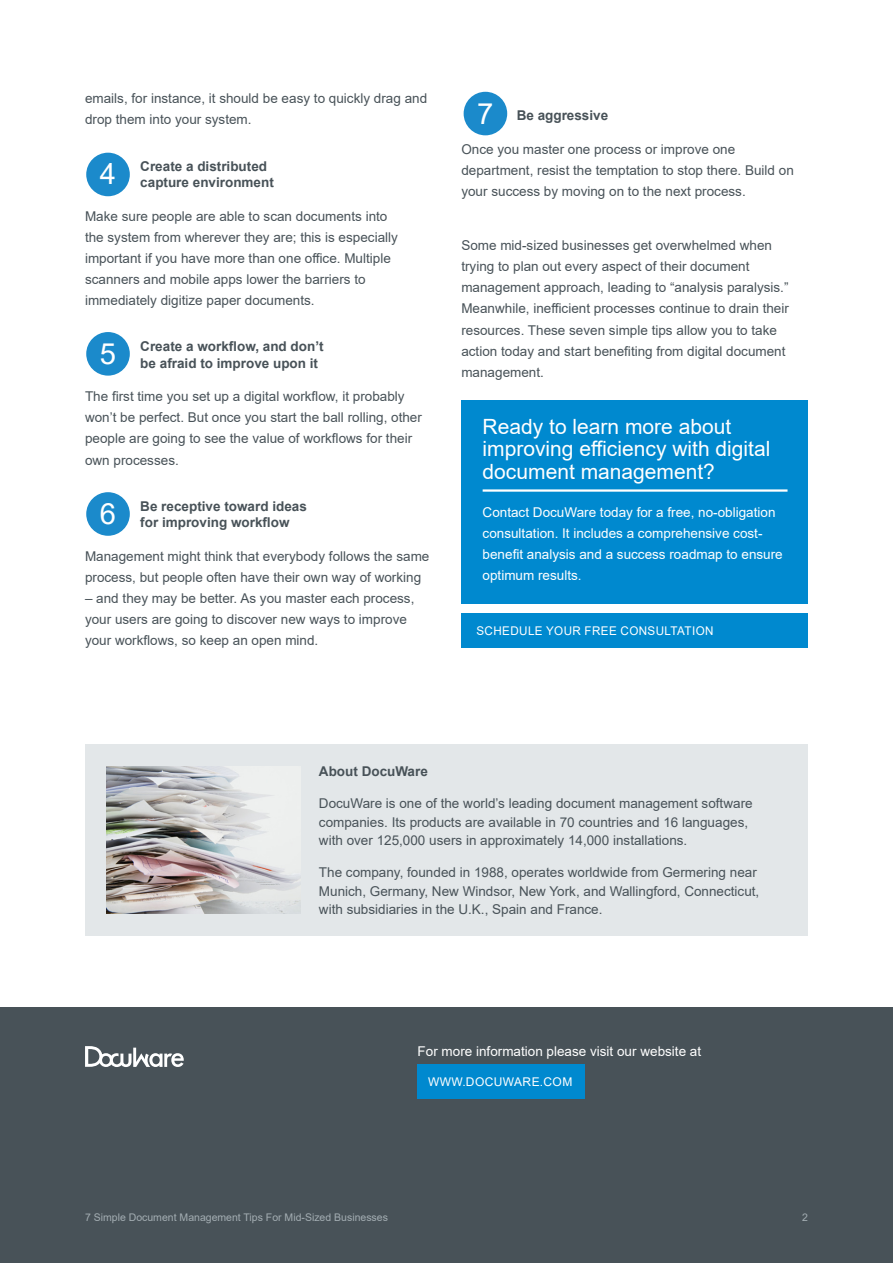
<style>
.page{position:relative;width:893px;height:1263px;background:#fff}
.page>*{position:absolute;margin:0;border:0;box-sizing:border-box;transform-origin:0 0}
.t1{font:29.25px "Arial";color:#fff}
.t2{font:21px/22.5px "Arial";color:#fff}
.t3{font:13.5px/21px "Arial";color:#485258}
.t4{font:13.5px/21px "Arial";color:#fff}
.t5{font:700 13.5px/16.5px "Arial";color:#485258}
.t6{font:12px "Arial";letter-spacing:.035em;color:#fff}
.t7{font:10.5px "Arial";color:#a3adb2}
</style>
<div class="page">
<div style="left:86px;top:332px;width:44px;height:44px;background:#1b8acb;border-radius:50%"></div>
<div style="left:86px;top:492px;width:44px;height:44px;background:#1b8acb;border-radius:50%"></div>
<div style="left:464px;top:92px;width:43px;height:43px;background:#1b8acb;border-radius:50%"></div>
<div style="left:86px;top:153px;width:44px;height:43px;background:#1b8acb;border-radius:50%"></div>
<div style="left:461px;top:401px;width:347px;height:203px;background:#0089cf"></div>
<hr style="left:483px;top:489px;width:304px;height:3px;background:#fff">
<div style="left:461px;top:614px;width:347px;height:34px;background:#0089cf"></div>
<div style="left:0;top:1008px;width:893px;height:255px;background:#485258"></div>
<svg style="left:85px;top:1046px;width:99px;height:21px"></svg>
<div style="left:418px;top:1065px;width:167px;height:34px;background:#0089cf"></div>
<div style="left:85px;top:744px;width:723px;height:191px;background:#e3e7e9"></div>
<img style="left:106px;top:766px;width:195px;height:147px">
<p class="t3" style="left:85px;top:88px;width:344px">emails, for instance, it should be easy to quickly drag and drop them into your system.</p>
<p class="t5" style="left:140px;top:158px;width:135px">Create a distributed capture environment</p>
<p class="t3" style="left:85px;top:206px;width:314px">Make sure people are able to scan documents into the system from wherever they are; this is especially important if you have more than one office. Multiple scanners and mobile apps lower the barriers to immediately digitize paper documents.</p>
<p class="t5" style="left:140px;top:338px;width:185px">Create a workflow, and don’t be afraid to improve upon it</p>
<p class="t3" style="left:85px;top:386px;width:338px">The first time you set up a digital workflow, it probably won’t be perfect. But once you start the ball rolling, other people are going to see the value of workflows for their own processes.</p>
<p class="t5" style="left:140px;top:498px;width:168px">Be receptive toward ideas for improving workflow</p>
<p class="t3" style="left:85px;top:546px;width:346px">Management might think that everybody follows the same process, but people often have their own way of working</p>
<p class="t3" style="left:85px;top:588px;width:331px">– and they may be better. As you master each process, your users are going to discover new ways to improve your workflows, so keep an open mind.</p>
<h1 class="t1" style="left:100px;top:154px;width:18px">4</h1>
<h1 class="t1" style="left:100px;top:333px;width:18px">5</h1>
<h1 class="t1" style="left:100px;top:493px;width:18px">6</h1>
<h1 class="t1" style="left:477px;top:93px;width:18px">7</h1>
<p class="t5" style="left:517px;top:107px;width:93px">Be aggressive</p>
<p class="t3" style="left:461px;top:138px;width:334px">Once you master one process or improve one department, resist the temptation to stop there. Build on your success by moving on to the next process.</p>
<p class="t3" style="left:461px;top:235px;width:329px">Some mid-sized businesses get overwhelmed when trying to plan out every aspect of their document management approach, leading to “analysis paralysis.” Meanwhile, inefficient processes continue to drain their resources. These seven simple tips allow you to take action today and start benefiting from digital document management.</p>
<h2 class="t2" style="left:483px;top:415px;width:289px">Ready to learn more about improving efficiency with digital document management?</h2>
<p class="t4" style="left:483px;top:501px;width:302px">Contact DocuWare today for a free, no-obligation consultation. It includes a comprehensive cost&shy;benefit analysis and a success roadmap to ensure optimum results.</p>
<p class="t6" style="left:476px;top:622px;width:239px">SCHEDULE YOUR FREE CONSULTATION</p>
<p class="t5" style="left:319px;top:763px;width:110px">About DocuWare</p>
<p class="t3" style="left:319px;top:794px;width:435px;line-height:18.8px">DocuWare is one of the world’s leading document management software companies. Its products are available in 70 countries and 16 languages, with over 125,000 users in approximately 14,000 installations.</p>
<p class="t3" style="left:319px;top:863px;width:442px;line-height:18.8px">The company, founded in 1988, operates worldwide from Germering near<br>Munich, Germany, New Windsor, New York, and Wallingford, Connecticut, with subsidiaries in the U.K., Spain and France.</p>
<p class="t4" style="left:418px;top:1040px;width:285px">For more information please visit our website at</p>
<p class="t6" style="left:428px;top:1073px;width:146px">WWW.DOCUWARE.COM</p>
<p class="t7" style="left:85px;top:1210px;width:304px">7 Simple Document Management Tips For Mid-Sized Businesses</p>
<p class="t7" style="left:802px;top:1210px;width:7px">2</p>
</div>
